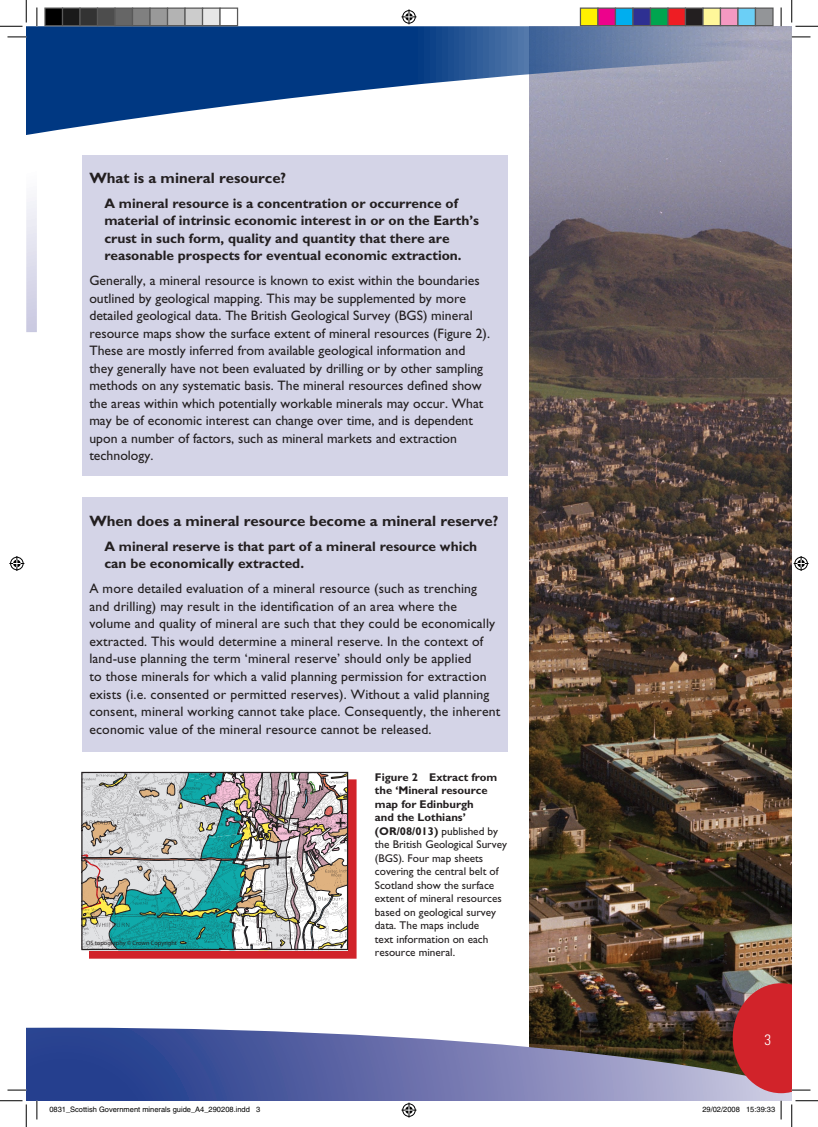
<style>
.page{position:relative;width:818px;height:1127px;background:#fff}
.page>*{position:absolute;margin:0;border:0;box-sizing:border-box;transform-origin:0 0}
.t1{font:700 15px "Gill Sans";color:#231f20}
.t2{font:300 condensed 15px "Univers";color:#fff}
.t3{font:13.75px/17.5px "Gill Sans";color:#231f20}
.t4{font:700 13.75px/17.5px "Gill Sans";color:#231f20}
.t5{font:11.25px/13.5px "Gill Sans";color:#231f20}
.t6{font:7.5px "Helvetica";color:#000}
.t7{font:6.25px "Myriad Pro";color:#231f20}
.s1{font-weight:700}
</style>
<div class="page">
<svg style="left:26px;top:323px;width:11px;height:9px"></svg>
<img style="left:529px;top:26px;width:263px;height:936px">
<svg style="left:26px;top:26px;width:756px;height:297px"></svg>
<img style="left:529px;top:962px;width:263px;height:65px">
<svg style="left:26px;top:1027px;width:766px;height:73px;background:#616a9a"></svg>
<div style="left:82px;top:156px;width:426px;height:320px;background:#d4d4e7"></div>
<div style="left:82px;top:496px;width:426px;height:255px;background:#d4d4e7"></div>
<svg style="left:89px;top:779px;width:269px;height:181px;background:#ca494e"></svg>
<img style="left:83px;top:773px;width:263px;height:174px">
<div style="left:81px;top:771px;width:267px;height:178px;border:1px solid #231f20"></div>
<svg style="left:8px;top:36px;width:18px;height:2px"></svg>
<svg style="left:792px;top:36px;width:18px;height:2px"></svg>
<svg style="left:8px;top:1089px;width:18px;height:1px"></svg>
<svg style="left:733px;top:982px;width:77px;height:110px"></svg>
<svg style="left:36px;top:8px;width:2px;height:18px"></svg>
<svg style="left:36px;top:1100px;width:2px;height:19px"></svg>
<svg style="left:780px;top:8px;width:2px;height:18px"></svg>
<svg style="left:0;top:0;width:27px;height:27px"></svg>
<svg style="left:0;top:1100px;width:27px;height:26px"></svg>
<svg style="left:791px;top:0;width:27px;height:27px"></svg>
<svg style="left:791px;top:1100px;width:27px;height:26px"></svg>
<svg style="left:401px;top:9px;width:15px;height:15px"></svg>
<svg style="left:401px;top:1102px;width:15px;height:15px"></svg>
<svg style="left:9px;top:556px;width:15px;height:15px"></svg>
<svg style="left:793px;top:556px;width:15px;height:15px"></svg>
<div style="left:45px;top:8px;width:18px;height:18px;background:#000"></div>
<div style="left:44px;top:8px;width:19px;height:18px;border:1px solid #595959"></div>
<div style="left:63px;top:8px;width:17px;height:18px;background:#1a1a1a"></div>
<div style="left:62px;top:8px;width:19px;height:18px;border:1px solid #595959"></div>
<div style="left:80px;top:8px;width:18px;height:18px;background:#333"></div>
<div style="left:79px;top:8px;width:19px;height:18px;border:1px solid #595959"></div>
<div style="left:98px;top:8px;width:17px;height:18px;background:#4d4d4d"></div>
<div style="left:97px;top:8px;width:19px;height:18px;border:1px solid #595959"></div>
<div style="left:115px;top:8px;width:18px;height:18px;background:#666"></div>
<div style="left:114px;top:8px;width:19px;height:18px;border:1px solid #595959"></div>
<div style="left:133px;top:8px;width:17px;height:18px;background:#808080"></div>
<div style="left:132px;top:8px;width:19px;height:18px;border:1px solid #595959"></div>
<div style="left:150px;top:8px;width:18px;height:18px;background:#999"></div>
<div style="left:149px;top:8px;width:19px;height:18px;border:1px solid #595959"></div>
<div style="left:168px;top:8px;width:17px;height:18px;background:#b3b3b3"></div>
<div style="left:167px;top:8px;width:19px;height:18px;border:1px solid #595959"></div>
<div style="left:185px;top:8px;width:18px;height:18px;background:#ccc"></div>
<div style="left:184px;top:8px;width:19px;height:18px;border:1px solid #595959"></div>
<div style="left:203px;top:8px;width:17px;height:18px;background:#e6e6e6"></div>
<div style="left:202px;top:8px;width:19px;height:18px;border:1px solid #595959"></div>
<div style="left:219px;top:8px;width:19px;height:18px;border:1px solid #595959"></div>
<div style="left:580px;top:8px;width:18px;height:18px;background:#fff101"></div>
<div style="left:580px;top:8px;width:18px;height:18px;border:1px solid #595959"></div>
<div style="left:598px;top:8px;width:17px;height:18px;background:#ed028c"></div>
<div style="left:597px;top:8px;width:19px;height:18px;border:1px solid #595959"></div>
<div style="left:615px;top:8px;width:18px;height:18px;background:#00aeef"></div>
<div style="left:615px;top:8px;width:18px;height:18px;border:1px solid #595959"></div>
<div style="left:633px;top:8px;width:17px;height:18px;background:#2e3092"></div>
<div style="left:632px;top:8px;width:19px;height:18px;border:1px solid #595959"></div>
<div style="left:650px;top:8px;width:18px;height:18px;background:#00a54f"></div>
<div style="left:650px;top:8px;width:18px;height:18px;border:1px solid #595959"></div>
<div style="left:668px;top:8px;width:17px;height:18px;background:#ee1d23"></div>
<div style="left:667px;top:8px;width:19px;height:18px;border:1px solid #595959"></div>
<div style="left:685px;top:8px;width:18px;height:18px;background:#231f20"></div>
<div style="left:685px;top:8px;width:18px;height:18px;border:1px solid #595959"></div>
<div style="left:703px;top:8px;width:17px;height:18px;background:#fff79a"></div>
<div style="left:702px;top:8px;width:19px;height:18px;border:1px solid #595959"></div>
<div style="left:720px;top:8px;width:18px;height:18px;background:#f499c2"></div>
<div style="left:720px;top:8px;width:18px;height:18px;border:1px solid #595959"></div>
<div style="left:738px;top:8px;width:17px;height:18px;background:#6bcff6"></div>
<div style="left:737px;top:8px;width:19px;height:18px;border:1px solid #595959"></div>
<div style="left:755px;top:8px;width:18px;height:18px;background:#939598"></div>
<div style="left:755px;top:8px;width:18px;height:18px;border:1px solid #595959"></div>
<svg style="left:746px;top:1100px;width:36px;height:19px"></svg>
<p class="t1" style="left:89px;top:169px;width:198px">What is a mineral resource?</p>
<p class="t4" style="left:104px;top:194px;width:376px">A mineral resource is a concentration or occurrence of material of intrinsic economic interest in or on the Earth’s crust in such form, quality and quantity that there are reasonable prospects for eventual economic extraction.</p>
<p class="t3" style="left:89px;top:272px;width:402px">Generally, a mineral resource is known to exist within the boundaries outlined by geological mapping. This may be supplemented by more detailed geological data. The British Geological Survey (BGS) mineral resource maps show the surface extent of mineral resources (Figure 2).<br>These are mostly inferred from available geological information and they generally have not been evaluated by drilling or by other sampling methods on any systematic basis. The mineral resources defined show the areas within which potentially workable minerals may occur. What may be of economic interest can change over time, and is dependent upon a number of factors, such as mineral markets and extraction technology.</p>
<p class="t1" style="left:89px;top:512px;width:410px">When does a mineral resource become a mineral reserve?</p>
<p class="t4" style="left:104px;top:537px;width:374px">A mineral reserve is that part of a mineral resource which can be economically extracted.</p>
<p class="t3" style="left:89px;top:580px;width:412px">A more detailed evaluation of a mineral resource (such as trenching and drilling) may result in the identification of an area where the volume and quality of mineral are such that they could be economically extracted. This would determine a mineral reserve. In the context of land-use planning the term ‘mineral reserve’ should only be applied<br>to those minerals for which a valid planning permission for extraction exists (i.e. consented or permitted reserves). Without a valid planning consent, mineral working cannot take place. Consequently, the inherent economic value of the mineral resource cannot be released.</p>
<p class="t5" style="left:375px;top:770px;width:134px"><span class="s1">Figure 2 Extract from the ‘Mineral resource map for Edinburgh<br>and the Lothians’ (OR/08/013)</span> published by the British Geological Survey (BGS). Four map sheets covering the central belt of<br>Scotland show the surface extent of mineral resources based on geological survey data. The maps include<br>text information on each resource mineral.</p>
<p class="t7" style="left:86px;top:939px;width:92px">OS topography © Crown Copyright</p>
<p class="t2" style="left:764px;top:1030px;width:8px">3</p>
<p class="t6" style="left:49px;top:1104px;width:212px">0831_Scottish Government minerals guide_A4_290208.indd 3</p>
<p class="t6" style="left:702px;top:1104px;width:74px">29/02/2008 15:39:33</p>
</div>
